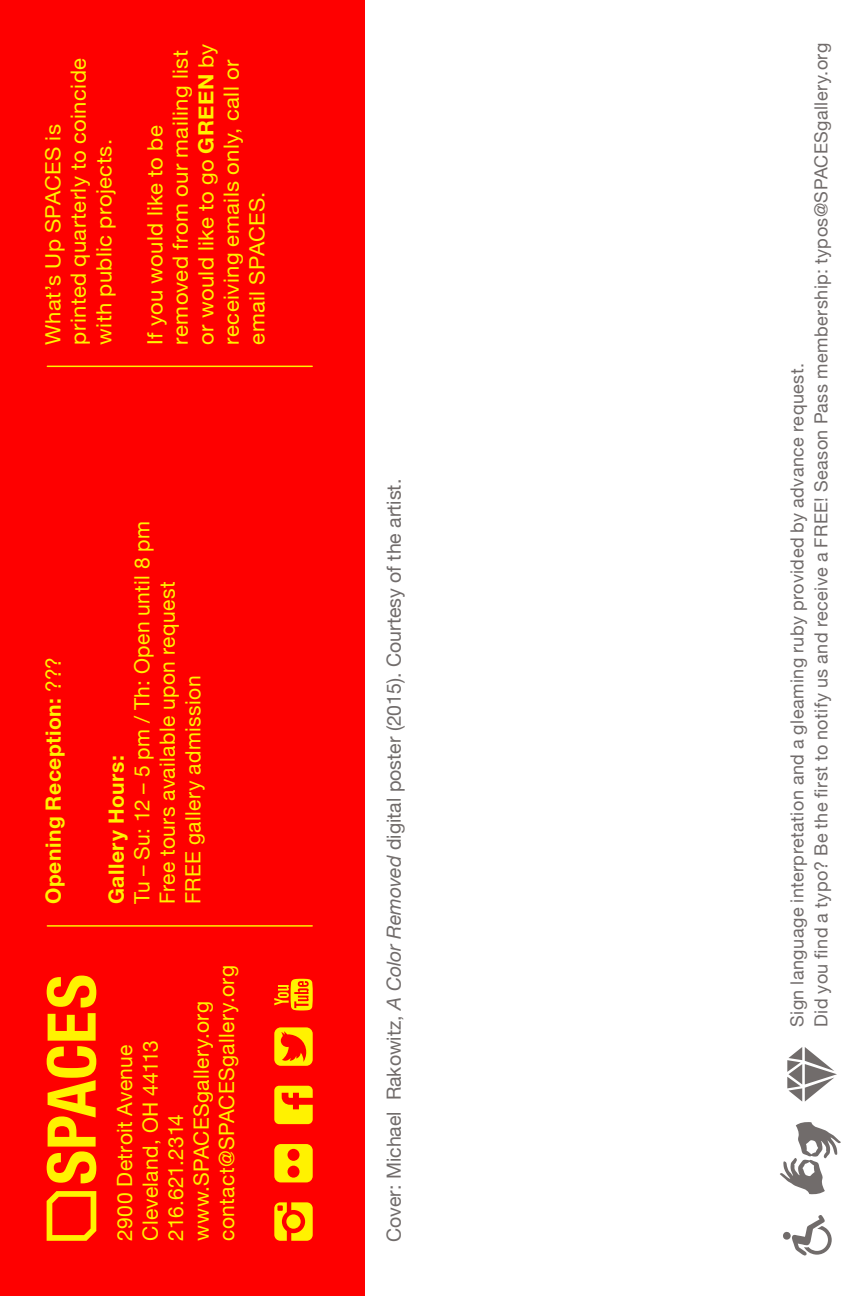
<style>
.page{position:relative;width:864px;height:1296px;background:#fff}
.page>*{position:absolute;margin:0;border:0;box-sizing:border-box;transform-origin:0 0}
.t1{font:21px/25.5px "Helvetica Neue";letter-spacing:.02em;color:#fff200}
.t2{font:21px/25.5px "Helvetica Neue";letter-spacing:.02em;color:#fff200;scale:1.05 1}
.t3{font:700 21px "Helvetica Neue";letter-spacing:.025em;color:#fff200}
.t4{font:19.5px "Helvetica Neue";color:#716c6b}
.t5{font:18px/24px "Helvetica Neue";letter-spacing:.025em;color:#716c6b}
.s1{font-weight:700}
.s2{font-style:italic}
.s3{font-weight:400}
</style>
<div class="page">
<div style="left:0;top:0;width:364px;height:1296px;background:#fe0000"></div>
<svg style="left:47px;top:1191px;width:49px;height:50px"></svg>
<svg style="left:47px;top:976px;width:49px;height:207px"></svg>
<hr style="left:47px;top:925px;width:265px;height:2px;background:#fff200">
<hr style="left:47px;top:366px;width:265px;height:1px;background:#fff200">
<svg style="left:274px;top:1202px;width:39px;height:39px"></svg>
<svg style="left:274px;top:1144px;width:39px;height:38px"></svg>
<svg style="left:274px;top:1086px;width:39px;height:38px"></svg>
<svg style="left:274px;top:979px;width:39px;height:31px"></svg>
<svg style="left:274px;top:1027px;width:39px;height:39px"></svg>
<svg style="left:783px;top:1215px;width:49px;height:41px"></svg>
<svg style="left:787px;top:1047px;width:50px;height:55px"></svg>
<svg style="left:780px;top:1122px;width:61px;height:73px"></svg>
<p class="t2" style="left:143px;top:345px;width:288px;rotate:-90deg">If you would like to be removed from our mailing list or would like to go <span class="s1">GREEN</span> by receiving emails only, call or email SPACES.</p>
<p class="t5" style="left:786px;top:1027px;width:986px;rotate:-90deg">Sign language interpretation and a gleaming ruby provided by advance request.<br>Did you find a typo? Be the first to notify us and receive a FREE! Season Pass membership: typos@SPACESgallery.org</p>
<p class="t2" style="left:41px;top:345px;width:275px;rotate:-90deg">What’s Up SPACES is printed quarterly to coincide with public projects.</p>
<p class="t4" style="left:380px;top:1242px;width:765px;rotate:-90deg">Cover: Michael Rakowitz, <span class="s2">A Color Removed</span> digital poster (2015). Courtesy of the artist.</p>
<p class="t1" style="left:130px;top:904px;width:385px;rotate:-90deg">Tu – Su: 12 – 5 pm / Th: Open until 8 pm<br>Free tours available upon request<br>FREE gallery admission</p>
<p class="t3" style="left:37px;top:904px;width:249px;rotate:-90deg">Opening Reception: <span class="s3">???</span></p>
<p class="t3" style="left:100px;top:904px;width:150px;rotate:-90deg">Gallery Hours:</p>
<p class="t1" style="left:113px;top:1241px;width:277px;rotate:-90deg">2900 Detroit Avenue<br>Cleveland, OH 44113<br>216.621.2314 www.SPACESgallery.org contact@SPACESgallery.org</p>
</div>
